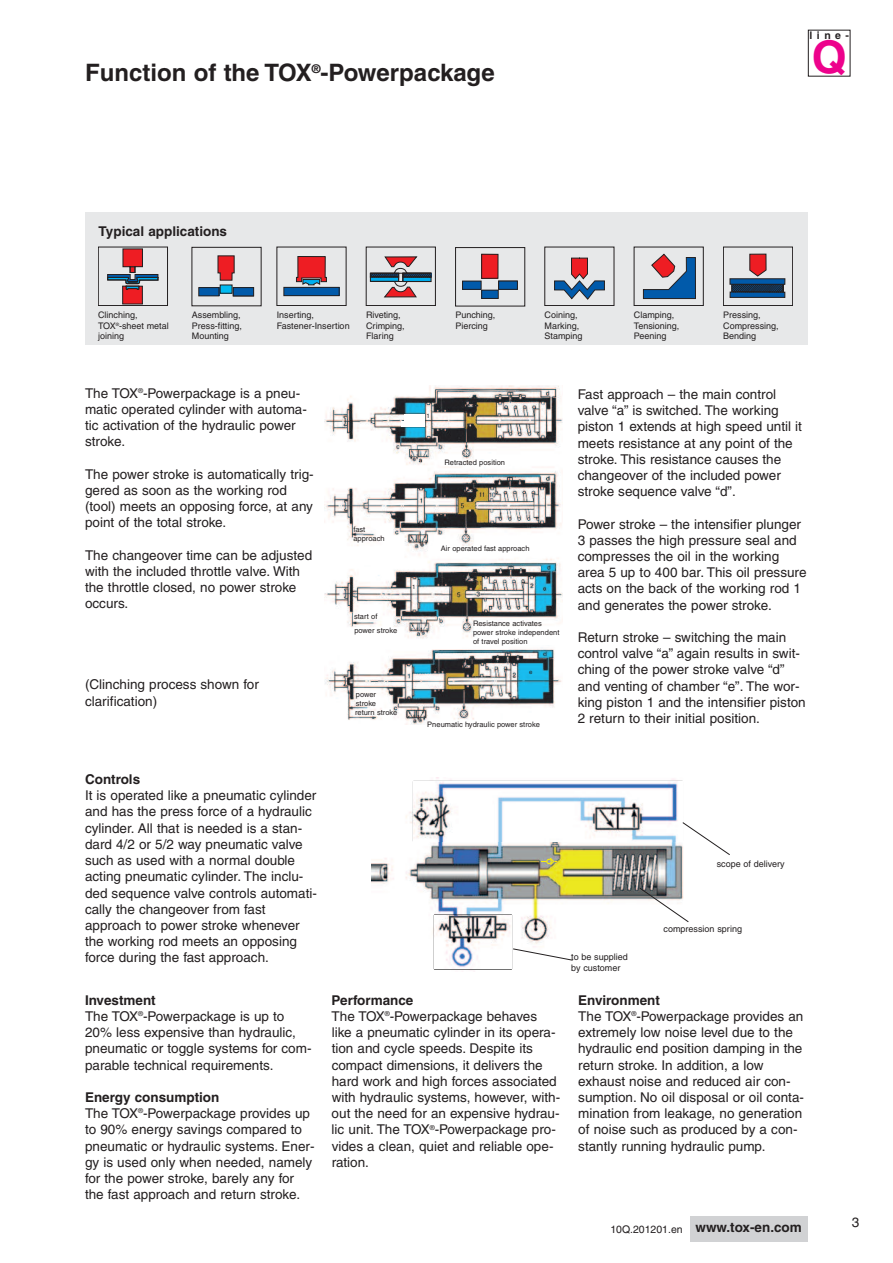
<style>
.page{position:relative;width:893px;height:1263px;background:#fff}
.page>*{position:absolute;margin:0;border:0;box-sizing:border-box;transform-origin:0 0}
.t1{font:700 45px "Helvetica";color:#ed028c}
.t2{font:700 24px "Helvetica";color:#231f20}
.t3{font:13.5px/16.2px "Helvetica";color:#231f20}
.t4{font:700 13.5px "Helvetica";color:#231f20}
.t5{font:700 10.5px "Helvetica";color:#231f20}
.t6{font:9px/10.5px "Helvetica";color:#231f20}
.t7{font:7.5px/9px "Helvetica";color:#231f20}
.t8{font:6px "Helvetica";color:#231f20}
.s1{font-weight:700}
.s2{font-weight:400;font-size:10.5px}
</style>
<div class="page">
<div style="left:85px;top:213px;width:723px;height:132px;background:#e7e8e9"></div>
<img style="left:372px;top:777px;width:311px;height:195px">
<img style="left:434px;top:914px;width:78px;height:55px">
<img style="left:434px;top:915px;width:77px;height:54px">
<img style="left:413px;top:781px;width:270px;height:61px">
<img style="left:414px;top:781px;width:268px;height:60px">
<img style="left:325px;top:385px;width:238px;height:340px">
<div style="left:404px;top:415px;width:21px;height:6px;background:#fff"></div>
<div style="left:402px;top:421px;width:23px;height:6px;background:#fff"></div>
<svg style="left:512px;top:948px;width:61px;height:13px"></svg>
<svg style="left:639px;top:887px;width:50px;height:36px"></svg>
<svg style="left:541px;top:858px;width:16px;height:7px"></svg>
<svg style="left:682px;top:821px;width:48px;height:35px"></svg>
<div style="left:98px;top:247px;width:70px;height:59px;border:1px solid #231f20"></div>
<svg style="left:107px;top:248px;width:52px;height:57px"></svg>
<div style="left:544px;top:247px;width:70px;height:59px;border:1px solid #231f20"></div>
<svg style="left:554px;top:257px;width:51px;height:43px"></svg>
<div style="left:199px;top:288px;width:20px;height:8px;background:#015aaa"></div>
<div style="left:198px;top:287px;width:21px;height:9px;border:1px solid #231f20"></div>
<div style="left:220px;top:285px;width:12px;height:8px;background:#00baf1"></div>
<div style="left:220px;top:285px;width:12px;height:9px;border:1px solid #231f20"></div>
<div style="left:233px;top:288px;width:21px;height:8px;background:#015aaa"></div>
<div style="left:233px;top:287px;width:21px;height:9px;border:1px solid #231f20"></div>
<svg style="left:217px;top:255px;width:18px;height:26px"></svg>
<div style="left:723px;top:247px;width:70px;height:59px;border:1px solid #231f20"></div>
<svg style="left:729px;top:253px;width:57px;height:45px"></svg>
<div style="left:366px;top:247px;width:70px;height:59px;border:1px solid #231f20"></div>
<svg style="left:369px;top:256px;width:63px;height:42px"></svg>
<div style="left:634px;top:247px;width:70px;height:59px;border:1px solid #231f20"></div>
<svg style="left:643px;top:253px;width:53px;height:46px"></svg>
<div style="left:284px;top:287px;width:55px;height:9px;background:#015aaa"></div>
<div style="left:283px;top:287px;width:57px;height:9px;border:1px solid #231f20"></div>
<svg style="left:296px;top:256px;width:31px;height:30px"></svg>
<div style="left:455px;top:247px;width:70px;height:59px;border:1px solid #231f20"></div>
<svg style="left:481px;top:253px;width:18px;height:26px"></svg>
<div style="left:462px;top:281px;width:19px;height:8px;background:#015aaa"></div>
<div style="left:462px;top:281px;width:20px;height:9px;border:1px solid #231f20"></div>
<div style="left:482px;top:290px;width:16px;height:8px;background:#015aaa"></div>
<div style="left:481px;top:290px;width:18px;height:9px;border:1px solid #231f20"></div>
<div style="left:499px;top:281px;width:18px;height:8px;background:#015aaa"></div>
<div style="left:498px;top:281px;width:20px;height:9px;border:1px solid #231f20"></div>
<div style="left:690px;top:1216px;width:118px;height:26px;background:#d1d2d4"></div>
<h2 class="t2" style="left:85px;top:64px;width:411px">Function of the TOX<sup>®</sup>-Powerpackage</h2>
<p class="t5" style="left:810px;top:31px;width:41px">line-</p>
<h1 class="t1" style="left:812px;top:41px;width:37px">Q</h1>
<p class="t4" style="left:99px;top:226px;width:130px">Typical applications</p>
<p class="t6" style="left:98px;top:311px;width:72px">Clinching,<br>TOX<sup>®</sup>-sheet metal joining</p>
<p class="t6" style="left:366px;top:311px;width:40px">Riveting,<br>Crimping,<br>Flaring</p>
<p class="t6" style="left:192px;top:311px;width:52px">Assembling,<br>Press-fitting,<br>Mounting</p>
<p class="t6" style="left:277px;top:311px;width:74px">Inserting,<br>Fastener-Insertion</p>
<p class="t6" style="left:455px;top:311px;width:42px">Punching,<br>Piercing</p>
<p class="t6" style="left:545px;top:311px;width:40px">Coining,<br>Marking,<br>Stamping</p>
<p class="t6" style="left:723px;top:311px;width:57px">Pressing,<br>Compressing,<br>Bending</p>
<p class="t6" style="left:634px;top:311px;width:47px">Clamping,<br>Tensioning,<br>Peening</p>
<p class="t3" style="left:85px;top:386px;width:223px">The TOX<sup>®</sup>-Powerpackage is a pneu&shy;matic operated cylinder with automa&shy;tic activation of the hydraulic power stroke.</p>
<p class="t3" style="left:85px;top:467px;width:230px">The power stroke is automatically trig&shy;gered as soon as the working rod (tool) meets an opposing force, at any point of the total stroke.</p>
<p class="t3" style="left:85px;top:548px;width:229px">The changeover time can be adjusted with the included throttle valve. With the throttle closed, no power stroke occurs.</p>
<p class="t3" style="left:85px;top:678px;width:175px">(Clinching process shown for clarification)</p>
<p class="t8" style="left:426px;top:413px;width:5px">1</p>
<p class="t7" style="left:445px;top:459px;width:62px">Retracted position</p>
<p class="t7" style="left:353px;top:526px;width:33px">fast approach</p>
<p class="t7" style="left:354px;top:612px;width:25px">start of</p>
<p class="t7" style="left:354px;top:626px;width:44px">power stroke</p>
<p class="t7" style="left:355px;top:690px;width:44px">power stroke<br>return stroke</p>
<p class="t8" style="left:412px;top:584px;width:5px">1</p>
<p class="t7" style="left:441px;top:545px;width:90px">Air operated fast approach</p>
<p class="t7" style="left:473px;top:619px;width:88px">Resistance activates power stroke independent of travel position</p>
<p class="t8" style="left:529px;top:669px;width:5px">e</p>
<p class="t7" style="left:427px;top:721px;width:114px">Pneumatic hydraulic power stroke</p>
<p class="t3" style="left:578px;top:387px;width:226px">Fast approach – the main control valve “a” is switched. The working piston 1 extends at high speed until it meets resistance at any point of the stroke. This resistance causes the changeover of the included power stroke sequence valve “d”.</p>
<p class="t3" style="left:578px;top:517px;width:230px">Power stroke – the intensifier plunger 3 passes the high pressure seal and compresses the oil in the working area 5 up to 400 bar. This oil pressure acts on the back of the working rod 1 and generates the power stroke.</p>
<p class="t3" style="left:578px;top:630px;width:230px">Return stroke – switching the main control valve “a” again results in swit&shy;ching of the power stroke valve “d” and venting of chamber “e”. The wor&shy;king piston 1 and the intensifier piston 2 return to their initial position.</p>
<p class="t4" style="left:85px;top:774px;width:57px">Controls</p>
<p class="t3" style="left:85px;top:789px;width:233px">It is operated like a pneumatic cylinder and has the press force of a hydraulic cylinder. All that is needed is a stan&shy;dard 4/2 or 5/2 way pneumatic valve such as used with a normal double acting pneumatic cylinder. The inclu&shy;ded sequence valve controls automati&shy;cally the changeover from fast approach to power stroke whenever the working rod meets an opposing force during the fast approach.</p>
<p class="t3" style="left:85px;top:993px;width:228px"><span class="s1">Investment<br></span>The TOX<sup>®</sup>-Powerpackage is up to<br>20% less expensive than hydraulic, pneumatic or toggle systems for com&shy;parable technical requirements.</p>
<p class="t3" style="left:85px;top:1090px;width:231px"><span class="s1">Energy consumption<br></span>The TOX<sup>®</sup>-Powerpackage provides up to 90% energy savings compared to pneumatic or hydraulic systems. Ener&shy;gy is used only when needed, namely for the power stroke, barely any for the fast approach and return stroke.</p>
<p class="t6" style="left:717px;top:859px;width:70px">scope of delivery</p>
<p class="t3" style="left:332px;top:993px;width:230px"><span class="s1">Performance<br></span>The TOX<sup>®</sup>-Powerpackage behaves like a pneumatic cylinder in its opera&shy;tion and cycle speeds. Despite its compact dimensions, it delivers the hard work and high forces associated with hydraulic systems, however, with&shy;out the need for an expensive hydrau&shy;lic unit. The TOX<sup>®</sup>-Powerpackage pro&shy;vides a clean, quiet and reliable ope&shy;ration.</p>
<p class="t6" style="left:571px;top:952px;width:58px">to be supplied by customer</p>
<p class="t6" style="left:664px;top:925px;width:80px">compression spring</p>
<p class="t3" style="left:578px;top:993px;width:227px"><span class="s1">Environment<br></span>The TOX<sup>®</sup>-Powerpackage provides an extremely low noise level due to the hydraulic end position damping in the return stroke. In addition, a low exhaust noise and reduced air con&shy;sumption. No oil disposal or oil conta&shy;mination from leakage, no generation of noise such as produced by a con&shy;stantly running hydraulic pump.</p>
<p class="t4" style="left:610px;top:1223px;width:193px"><span class="s2">10Q.201201.en</span> www.tox-en.com</p>
<p class="t3" style="left:852px;top:1216px;width:9px">3</p>
</div>
